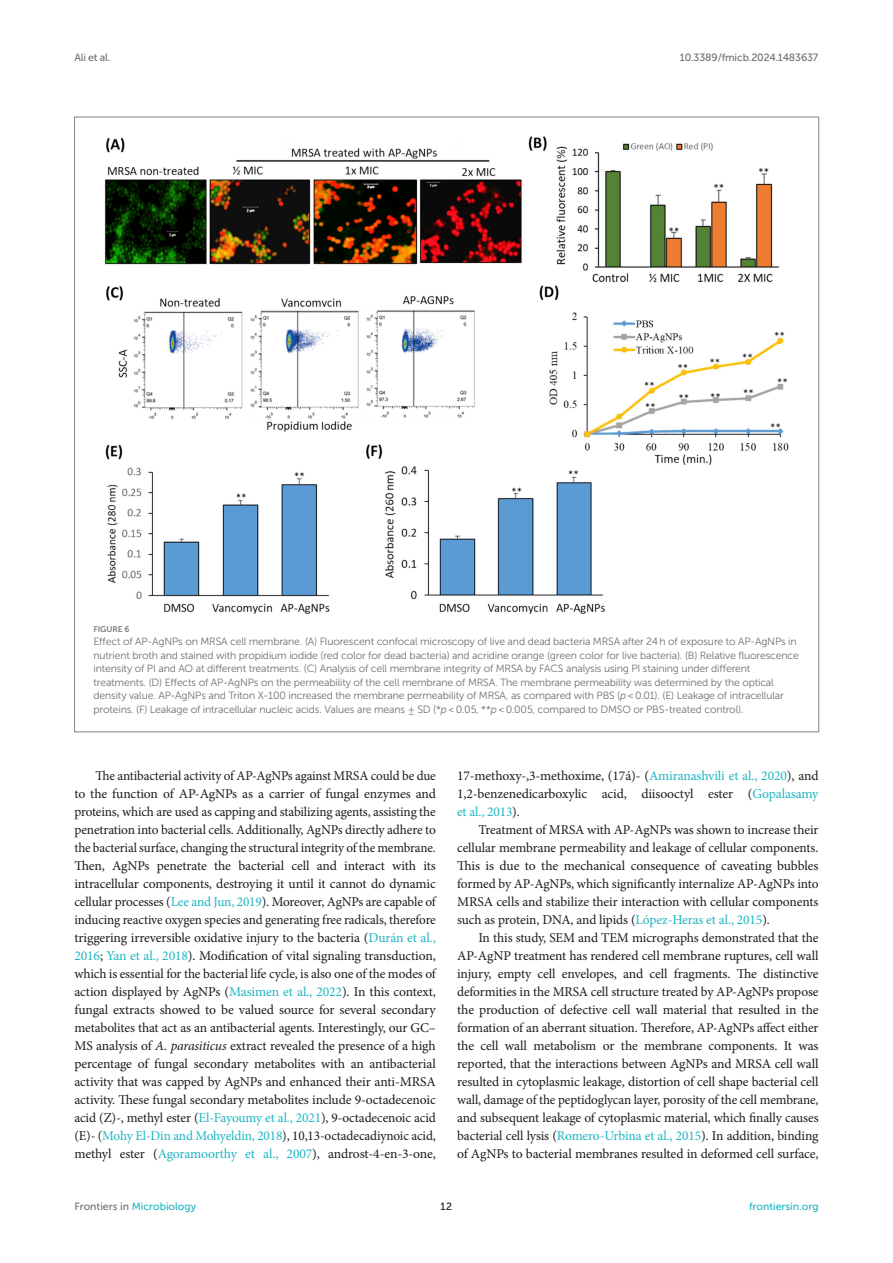
<style>
.page{position:relative;width:893px;height:1263px;background:#fff}
.page>*{position:absolute;margin:0;border:0;box-sizing:border-box;transform-origin:0 0}
.TEXT{font:13.5px/18px "Minion Pro";letter-spacing:-.01em;color:#1b1c1b;text-align:justify}
.FIG_LEG{font:10.5px/13.5px "Museo Sans 300";letter-spacing:-.015em;color:#706f70}
.t1{font:10.5px "Museo Sans 500";color:#1db5c3}
.t2{font:10.5px "Museo Sans 500";letter-spacing:-.015em;color:#706f70}
.t3{font:10.5px "Museo Sans 500";color:#1b1c1b}
.FIG_HD{font:8.25px "Museo Sans 700";letter-spacing:-.01em;color:#7e7f7f}
.s1{font-style:italic}
.s2{color:#1db5c3}
.s3{color:#706f70}
</style>
<div class="page">
<img style="left:104px;top:136px;width:685px;height:477px">
<p class="t2" style="left:74px;top:51px;width:38px">Ali et al.</p>
<p class="t2" style="left:680px;top:51px;width:140px">10.3389/fmicb.2024.1483637</p>
<p class="FIG_HD" style="left:94px;top:624px;width:37px">FIGURE 6</p>
<p class="FIG_LEG" style="left:94px;top:635px;width:707px">Effect of AP-AgNPs on MRSA cell membrane. (A) Fluorescent confocal microscopy of live and dead bacteria MRSA after 24 h of exposure to AP-AgNPs in nutrient broth and stained with propidium iodide (red color for dead bacteria) and acridine orange (green color for live bacteria). (B) Relative fluorescence intensity of PI and AO at different treatments. (C) Analysis of cell membrane integrity of MRSA by FACS analysis using PI staining under different treatments. (D) Effects of AP-AgNPs on the permeability of the cell membrane of MRSA. The membrane permeability was determined by the optical density value. AP-AgNPs and Triton X-100 increased the membrane permeability of MRSA, as compared with PBS (<span class="s1">p</span> &lt; 0.01). (E) Leakage of intracellular proteins. (F) Leakage of intracellular nucleic acids. Values are means ± SD (*<span class="s1">p</span> &lt; 0.05, **<span class="s1">p</span> &lt; 0.005, compared to DMSO or PBS-treated control).</p>
<p class="TEXT" style="left:74px;top:767px;width:363px;text-indent:21px">The antibacterial activity of AP-AgNPs against MRSA could be due to the function of AP-AgNPs as a carrier of fungal enzymes and proteins, which are used as capping and stabilizing agents, assisting the penetration into bacterial cells. Additionally, AgNPs directly adhere to the bacterial surface, changing the structural integrity of the membrane.<br>Then, AgNPs penetrate the bacterial cell and interact with its intracellular components, destroying it until it cannot do dynamic cellular processes (<span class="s2">Lee and Jun, 2019</span>). Moreover, AgNPs are capable of inducing reactive oxygen species and generating free radicals, therefore triggering irreversible oxidative injury to the bacteria (<span class="s2">Durán et al., 2016</span>; <span class="s2">Yan et al., 2018</span>). Modification of vital signaling transduction, which is essential for the bacterial life cycle, is also one of the modes of action displayed by AgNPs (<span class="s2">Masimen et al., 2022</span>). In this context, fungal extracts showed to be valued source for several secondary metabolites that act as an antibacterial agents. Interestingly, our GC– MS analysis of <span class="s1">A. parasiticus</span> extract revealed the presence of a high percentage of fungal secondary metabolites with an antibacterial activity that was capped by AgNPs and enhanced their anti-MRSA activity. These fungal secondary metabolites include 9-octadecenoic acid (Z)-, methyl ester (<span class="s2">El-Fayoumy et al., 2021</span>), 9-octadecenoic acid (E)- (<span class="s2">Mohy El-Din and Mohyeldin, 2018</span>), 10,13-octadecadiynoic acid, methyl ester (<span class="s2">Agoramoorthy et al., 2007</span>), androst-4-en-3-one,</p>
<p class="TEXT" style="left:457px;top:767px;width:363px">17-methoxy-,3-methoxime, (17á)- (<span class="s2">Amiranashvili et al., 2020</span>), and 1,2-benzenedicarboxylic acid, diisooctyl ester (<span class="s2">Gopalasamy et al., 2013</span>).</p>
<p class="TEXT" style="left:457px;top:821px;width:363px;text-indent:21px">Treatment of MRSA with AP-AgNPs was shown to increase their cellular membrane permeability and leakage of cellular components.<br>This is due to the mechanical consequence of caveating bubbles formed by AP-AgNPs, which significantly internalize AP-AgNPs into MRSA cells and stabilize their interaction with cellular components such as protein, DNA, and lipids (<span class="s2">López-Heras et al., 2015</span>).</p>
<p class="TEXT" style="left:457px;top:929px;width:363px;text-indent:21px">In this study, SEM and TEM micrographs demonstrated that the AP-AgNP treatment has rendered cell membrane ruptures, cell wall injury, empty cell envelopes, and cell fragments. The distinctive deformities in the MRSA cell structure treated by AP-AgNPs propose the production of defective cell wall material that resulted in the formation of an aberrant situation. Therefore, AP-AgNPs affect either the cell wall metabolism or the membrane components. It was reported, that the interactions between AgNPs and MRSA cell wall resulted in cytoplasmic leakage, distortion of cell shape bacterial cell wall, damage of the peptidoglycan layer, porosity of the cell membrane, and subsequent leakage of cytoplasmic material, which finally causes bacterial cell lysis (<span class="s2">Romero-Urbina et al., 2015</span>). In addition, binding of AgNPs to bacterial membranes resulted in deformed cell surface,</p>
<p class="t1" style="left:74px;top:1200px;width:123px"><span class="s3">Frontiers in</span> Microbiology</p>
<p class="t3" style="left:441px;top:1200px;width:13px">12</p>
<p class="t1" style="left:749px;top:1200px;width:71px">frontiersin.org</p>
</div>
